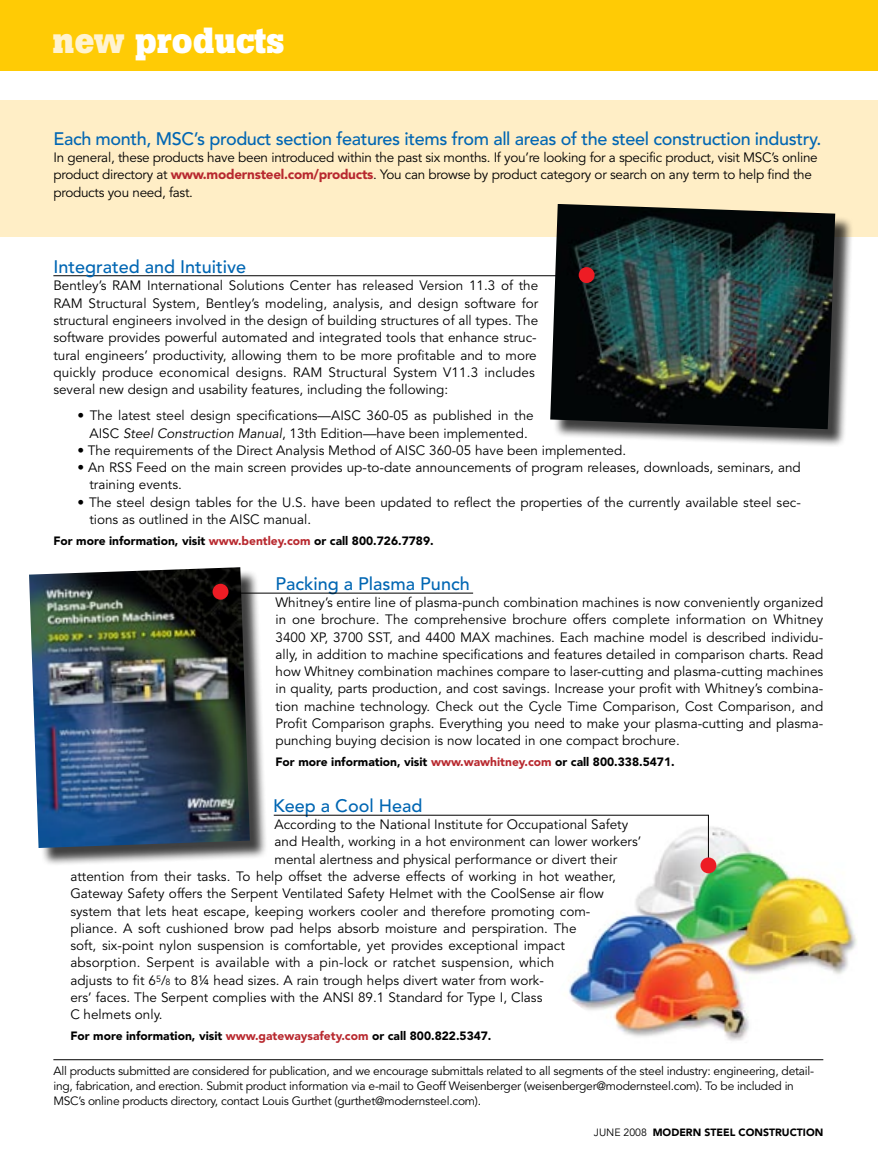
<style>
.page{position:relative;width:878px;height:1175px;background:#fff}
.page>*{position:absolute;margin:0;border:0;box-sizing:border-box;transform-origin:0 0}
.t1{font:700 36px "Boton";color:#fff}
.t2{font:500 18px "Avenir LT Std";letter-spacing:-.02em;color:#0066b3}
.t3{font:500 18px "Avenir LT Std";color:#0066b3}
.t4{font:13.5px/17.2px "Avenir LT Std";color:#000}
.t5{font:13.5px/17.2px "Avenir LT Std";letter-spacing:-.02em;color:#000}
.t6{font:12px/15px "Avenir LT Std";letter-spacing:-.02em;color:#000}
.t7{font:900 12px "Avenir LT Std";color:#000}
.t8{font:900 10.5px "Avenir LT Std";color:#000}
.s1{color:#fff3d1}
.s2{font-weight:900;color:#b8292f}
.s3{font-style:italic}
.s4{color:#b8292f}
.s5{font-size:9px}
.s6{font-weight:400}
</style>
<div class="page">
<div style="left:0;top:100px;width:878px;height:136px;background:#ffeec6"></div>
<div style="left:0;top:0;width:878px;height:70px;background:#ffcb05"></div>
<hr style="left:53px;top:1059px;width:770px;height:1px;background:#000">
<hr style="left:53px;top:275px;width:682px;height:1px;background:#000">
<img style="left:569px;top:816px;width:288px;height:225px">
<div style="left:552px;top:206px;width:318px;height:248px;background:#000;opacity:.75"></div>
<img style="left:550px;top:204px;width:285px;height:225px">
<div style="left:31px;top:569px;width:244px;height:304px;background:#000;opacity:.75"></div>
<img style="left:29px;top:567px;width:221px;height:281px">
<div style="left:578px;top:267px;width:16px;height:16px;background:#ed1c24;border-radius:50%"></div>
<hr style="left:210px;top:592px;width:263px;height:1px;background:#000">
<div style="left:212px;top:584px;width:16px;height:15px;background:#ed1c24;border-radius:50%"></div>
<hr style="left:274px;top:814px;width:434px;height:1px;background:#000">
<hr style="left:708px;top:814px;width:1px;height:54px;background:#000">
<div style="left:700px;top:857px;width:16px;height:16px;background:#ed1c24;border-radius:50%"></div>
<h1 class="t1" style="left:53px;top:19px;width:233px"><span class="s1">new</span> products</h1>
<h2 class="t2" style="left:53px;top:128px;width:769px">Each month, MSC’s product section features items from all areas of the steel construction industry.</h2>
<p class="t5" style="left:53px;top:149px;width:765px">In general, these products have been introduced within the past six months. If you’re looking for a specific product, visit MSC’s online product directory at <span class="s2">www.modernsteel.com/products</span>. You can browse by product category or search on any term to help find the products you need, fast.</p>
<h2 class="t3" style="left:53px;top:256px;width:194px">Integrated and Intuitive</h2>
<p class="t4" style="left:53px;top:277px;width:486px">Bentley’s RAM International Solutions Center has released Version 11.3 of the RAM Structural System, Bentley’s modeling, analysis, and design software for structural engineers involved in the design of building structures of all types. The software provides powerful automated and integrated tools that enhance struc&shy;tural engineers’ productivity, allowing them to be more profitable and to more quickly produce economical designs. RAM Structural System V11.3 includes several new design and usability features, including the following:</p>
<p class="t4" style="left:77px;top:407px;width:458px;text-align:center">• The latest steel design specifications—AISC 360-05 as published in the<br>AISC <span class="s3">Steel Construction Manual</span>, 13th Edition—have been implemented.</p>
<p class="t4" style="left:77px;top:442px;width:550px">• The requirements of the Direct Analysis Method of AISC 360-05 have been implemented.</p>
<p class="t4" style="left:89px;top:459px;width:713px;text-indent:-12px">• An RSS Feed on the main screen provides up-to-date announcements of program releases, downloads, seminars, and training events.</p>
<p class="t4" style="left:89px;top:493px;width:713px;text-indent:-12px">• The steel design tables for the U .S. have been updated to reflect the properties of the currently available steel sec&shy;tions as outlined in the AISC manual.</p>
<p class="t7" style="left:53px;top:533px;width:382px">For more information, visit <span class="s4">www.bentley.com</span> or call 800.726.7789.</p>
<h2 class="t3" style="left:275px;top:573px;width:196px">Packing a Plasma Punch</h2>
<p class="t4" style="left:275px;top:594px;width:549px;text-align:justify">Whitney’s entire line of plasma-punch combination machines is now conveniently organized in one brochure. The comprehensive brochure offers complete information on Whitney 3400 XP, 3700 SST, and 4400 MAX machines. Each machine model is described individu&shy;ally, in addition to machine specifications and features detailed in comparison charts. Read how Whitney combination machines compare to laser-cutting and plasma-cutting machines in quality, parts production, and cost savings. Increase your profit with Whitney’s combina&shy;tion machine technology. Check out the Cycle Time Comparison, Cost Comparison, and Profit Comparison graphs. Everything you need to make your plasma-cutting and plasma&shy;punching buying decision is now located in one compact brochure.</p>
<p class="t7" style="left:275px;top:754px;width:400px">For more information, visit <span class="s4">www.wawhitney.com</span> or call 800.338.5471.</p>
<h2 class="t3" style="left:273px;top:795px;width:151px">Keep a Cool Head</h2>
<p class="t4" style="left:274px;top:816px;width:355px">According to the N ational Institute for Occupational Safety</p>
<p class="t4" style="left:274px;top:833px;width:368px">and Health, working in a hot environment can lower workers’</p>
<p class="t4" style="left:274px;top:850px;width:344px">mental alertness and physical performance or divert their</p>
<p class="t4" style="left:70px;top:868px;width:547px">attention from their tasks. To help offset the adverse effects of working in hot weather,</p>
<p class="t4" style="left:70px;top:885px;width:535px">Gateway Safety offers the Serpent Ventilated Safety Helmet with the CoolSense air flow</p>
<p class="t4" style="left:70px;top:902px;width:521px">system that lets heat escape, keeping workers cooler and therefore promoting com-</p>
<p class="t4" style="left:70px;top:919px;width:507px">pliance. A soft cushioned brow pad helps absorb moisture and perspiration. The</p>
<p class="t4" style="left:70px;top:937px;width:496px">soft, six-point nylon suspension is comfortable, yet provides exceptional impact</p>
<p class="t4" style="left:70px;top:954px;width:485px">absorption. Serpent is available with a pin-lock or ratchet suspension, which</p>
<p class="t4" style="left:70px;top:971px;width:475px">adjusts to fit 6<sup>5</sup>/<span class="s5">8</span> to 8¼ head sizes. A rain trough helps divert water from work-</p>
<p class="t4" style="left:70px;top:988px;width:473px">ers’ faces. The Serpent complies with the AN SI 89.1 Standard for Type I, Class</p>
<p class="t4" style="left:70px;top:1006px;width:94px">C helmets only.</p>
<p class="t7" style="left:70px;top:1028px;width:422px">For more information, visit <span class="s4">www.gatewaysafety.com</span> or call 800.822.5347.</p>
<p class="t6" style="left:53px;top:1063px;width:762px">All products submitted are considered for publication, and we encourage submittals related to all segments of the steel industry: engineering, detail&shy;ing, fabrication, and erection. Submit product information via e-mail to Geoff Weisenberger (weisenberger@modernsteel.com). To be included in<br>MSC’s online products directory, contact Louis Gurthet (gurthet@modernsteel.com).</p>
<p class="t8" style="left:594px;top:1125px;width:231px"><span class="s6">june 2008</span> MODERN STEEL CONSTRUCTION</p>
</div>
